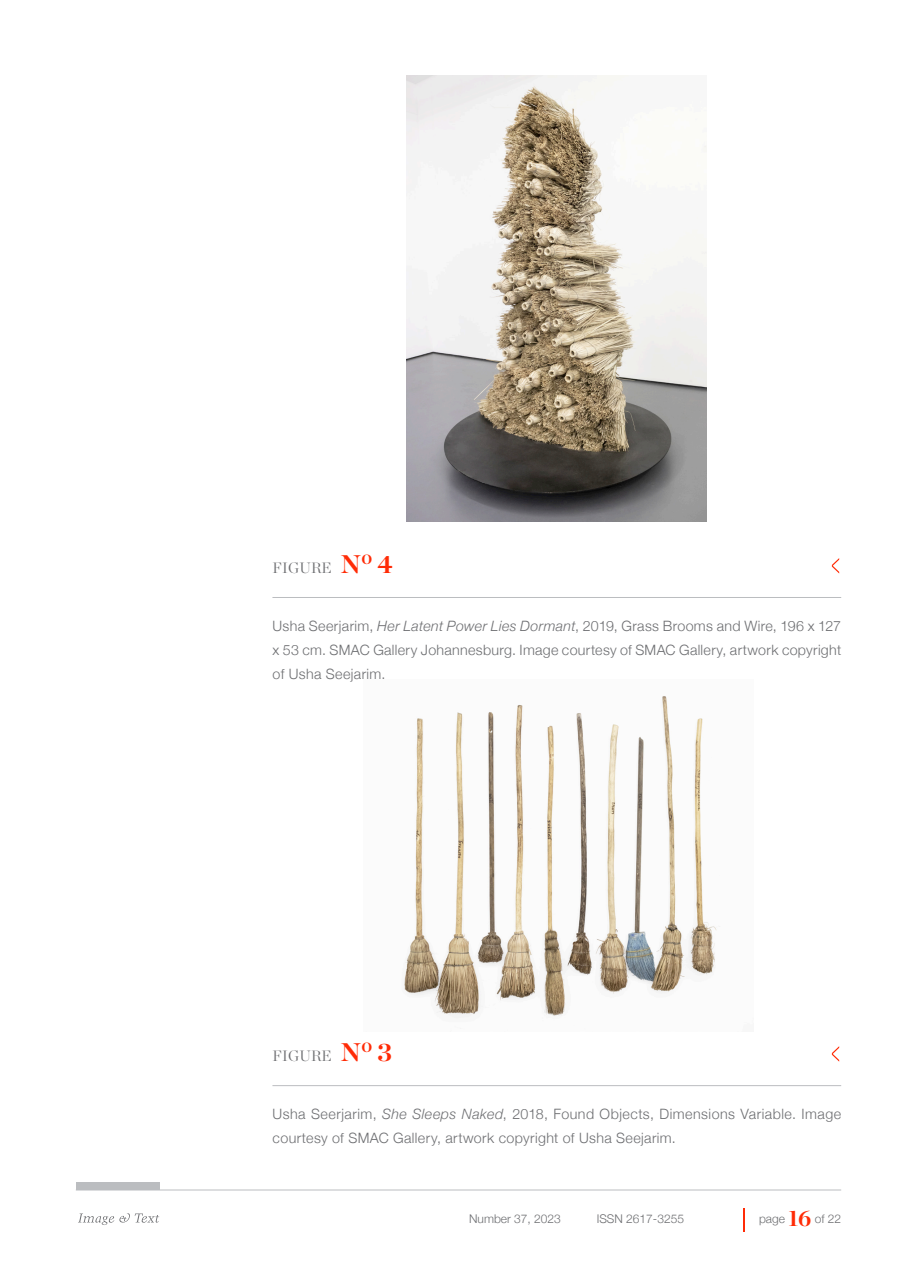
<style>
.page{position:relative;width:917px;height:1287px;background:#fff}
.page>*{position:absolute;margin:0;border:0;box-sizing:border-box;transform-origin:0 0}
.Figure_caption_heade{font:300 15px "Chronicle Display";letter-spacing:.01em;color:#6d6e71}
.FIGURE_CAPTION_NEW{font:300 14.25px/24px "Helvetica Neue";letter-spacing:.03em;color:#6d6e71;text-align:justify}
.t1{font:300 12px "Helvetica Neue";color:#6d6e71}
.s1{font-weight:700;font-size:25.5px;color:#ff2b06}
.s2{font-style:italic}
.s3{font-family:"Chronicle Display";font-weight:700;font-size:22.5px;color:#ff2b06}
</style>
<div class="page">
<svg style="left:743px;top:1208px;width:1px;height:24px"></svg>
<hr style="left:76px;top:1189px;width:765px;height:1px;background:#bbbdc0">
<svg style="left:78px;top:1213px;width:81px;height:12px"></svg>
<div style="left:76px;top:1182px;width:83px;height:7px;background:#bbbdc0"></div>
<img style="left:407px;top:76px;width:300px;height:445px">
<img style="left:404px;top:696px;width:316px;height:322px">
<hr style="left:272px;top:597px;width:569px;height:1px;background:#bbbdc0">
<svg style="left:832px;top:558px;width:7px;height:15px"></svg>
<hr style="left:272px;top:1085px;width:569px;height:1px;background:#bbbdc0">
<svg style="left:832px;top:1046px;width:7px;height:16px"></svg>
<p class="Figure_caption_heade" style="left:273px;top:556px;width:122px">FIGURE <span class="s1">N</span><sup>o</sup> <span class="s1">4</span></p>
<p class="FIGURE_CAPTION_NEW" style="left:273px;top:613px;width:570px">Usha Seerjarim, <span class="s2">Her Latent Power Lies Dormant</span>, 2019, Grass Brooms and Wire, 196 x 127 x 53 cm. SMAC Gallery Johannesburg. Image courtesy of SMAC Gallery, artwork copyright of Usha Seejarim.</p>
<p class="Figure_caption_heade" style="left:273px;top:1044px;width:121px">FIGURE <span class="s1">N</span><sup>o</sup> <span class="s1">3</span></p>
<p class="FIGURE_CAPTION_NEW" style="left:273px;top:1101px;width:570px">Usha Seerjarim, <span class="s2">She Sleeps Naked</span>, 2018, Found Objects, Dimensions Variable. Image courtesy of SMAC Gallery, artwork copyright of Usha Seejarim.</p>
<p class="t1" style="left:469px;top:1209px;width:93px">Number 37, 2023</p>
<p class="t1" style="left:597px;top:1209px;width:89px">ISSN 2617-3255</p>
<p class="t1" style="left:759px;top:1209px;width:84px">page <span class="s3">16</span> of 22</p>
</div>
